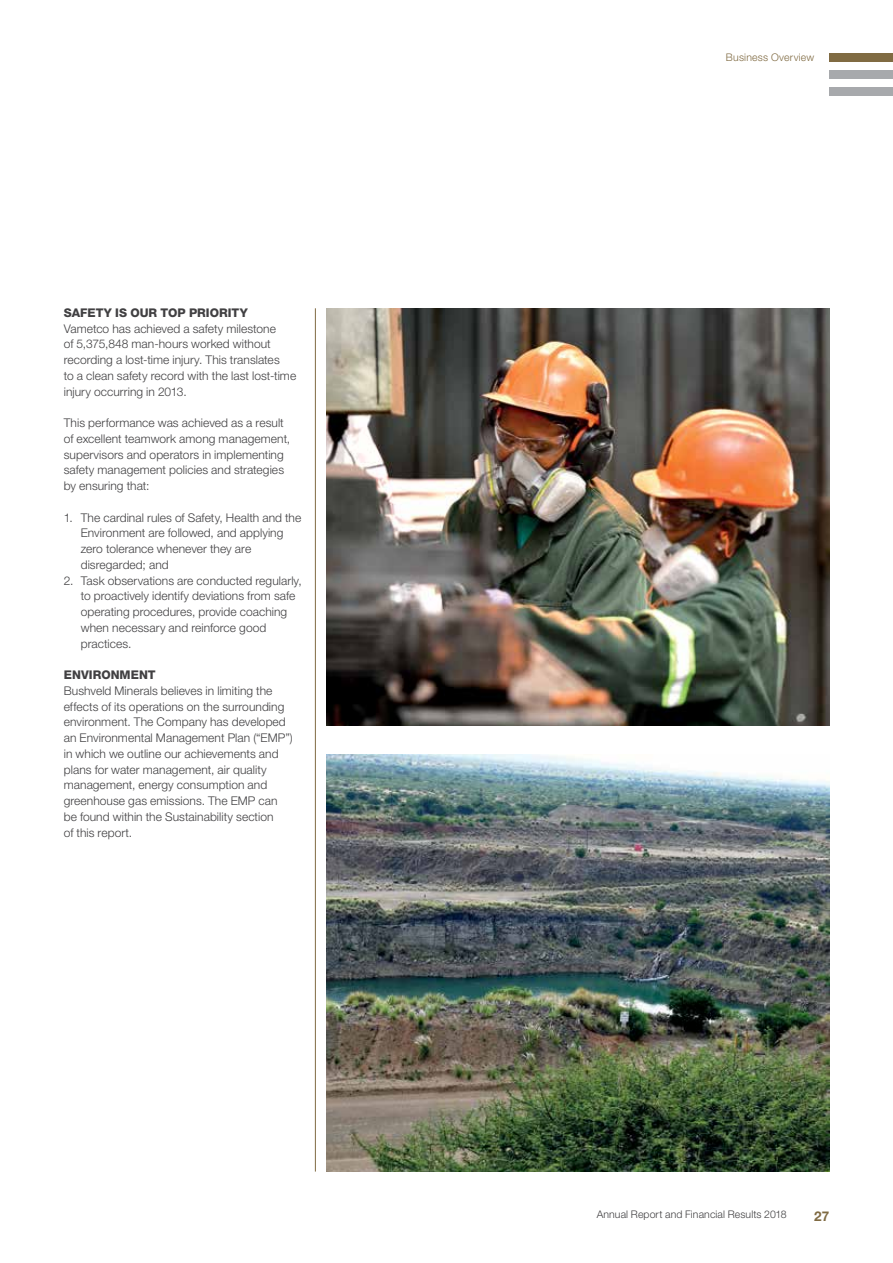
<style>
.page{position:relative;width:893px;height:1263px;background:#fff}
.page>*{position:absolute;margin:0;border:0;box-sizing:border-box;transform-origin:0 0}
.t1{font:700 13.5px "Helvetica Neue LT Std";color:#806b43}
.t2{font:300 12px/15.8px "Helvetica Neue LT Std";letter-spacing:.005em;color:#414042}
.t3{font:800 12px "Helvetica Neue LT Std";letter-spacing:.005em;color:#414042}
.t4{font:300 10.5px "Helvetica Neue LT Std";letter-spacing:.01em;color:#414042}
.t5{font:300 10.5px "Helvetica Neue LT Std";letter-spacing:.02em;color:#806b43}
</style>
<div class="page">
<hr style="left:315px;top:308px;width:1px;height:863px;background:#806b43">
<img style="left:326px;top:308px;width:503px;height:417px">
<img style="left:326px;top:755px;width:503px;height:416px">
<div style="left:829px;top:53px;width:64px;height:9px;background:#806b43"></div>
<div style="left:829px;top:87px;width:64px;height:8px;background:#a7a9ac"></div>
<div style="left:829px;top:70px;width:64px;height:9px;background:#a7a9ac"></div>
<p class="t3" style="left:64px;top:305px;width:185px">SAFETY IS OUR TOP PRIORITY</p>
<p class="t2" style="left:64px;top:320px;width:234px">Vametco has achieved a safety milestone<br>of 5,375,848 man-hours worked without recording a lost-time injury. This translates<br>to a clean safety record with the last lost-time injury occurring in 2013.</p>
<p class="t2" style="left:64px;top:415px;width:228px">This performance was achieved as a result of excellent teamwork among management, supervisors and operators in implementing safety management policies and strategies by ensuring that:</p>
<p class="t2" style="left:81px;top:509px;width:222px;text-indent:-17px">1. The cardinal rules of Safety, Health and the Environment are followed, and applying zero tolerance whenever they are disregarded; and</p>
<p class="t2" style="left:81px;top:572px;width:222px;text-indent:-17px">2. Task observations are conducted regularly, to proactively identify deviations from safe operating procedures, provide coaching when necessary and reinforce good practices.</p>
<p class="t3" style="left:64px;top:668px;width:93px">ENVIRONMENT</p>
<p class="t2" style="left:64px;top:682px;width:231px">Bushveld Minerals believes in limiting the effects of its operations on the surrounding environment. The Company has developed an Environmental Management Plan (“EMP”) in which we outline our achievements and plans for water management, air quality management, energy consumption and greenhouse gas emissions. The EMP can be found within the Sustainability section<br>of this report.</p>
<p class="t5" style="left:726px;top:51px;width:90px">Business Overview</p>
<p class="t4" style="left:597px;top:1208px;width:191px">Annual Report and Financial Results 2018</p>
<p class="t1" style="left:814px;top:1207px;width:17px">27</p>
</div>
